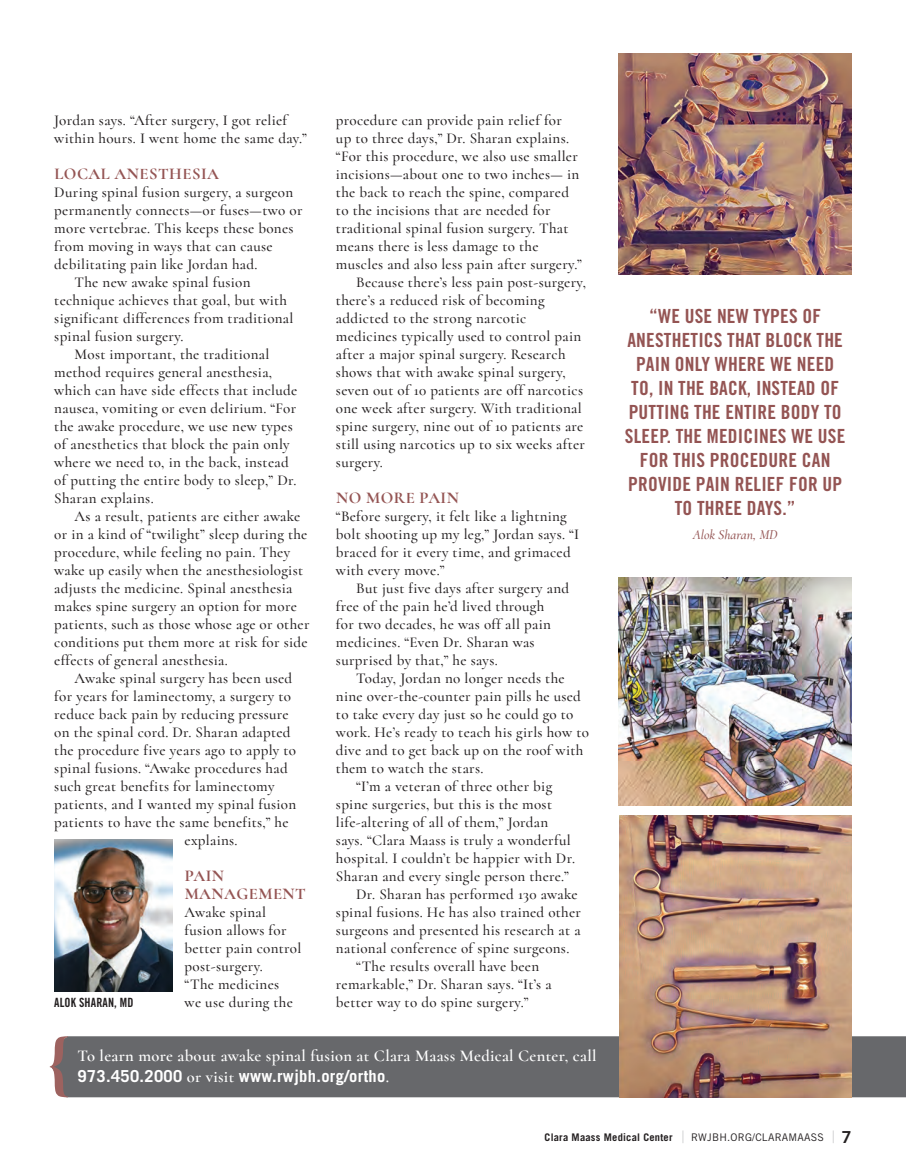
<style>
.page{position:relative;width:906px;height:1175px;background:#fff}
.page>*{position:absolute;margin:0;border:0;box-sizing:border-box;transform-origin:0 0}
.t1{font:19.5px/24px "Trade Gothic Bold Cond Twenty";letter-spacing:.01em;color:#945453;text-align:center}
.t2{font:600 16.5px "Cormorant";letter-spacing:.02em;color:#fff}
.t3{font:700 16.5px/18px "Cormorant";letter-spacing:.03em;color:#945453}
.t4{font:700 16.5px "Trade Gothic";letter-spacing:.02em;color:#fff}
.t5{font:500 15px/18px "Cormorant";letter-spacing:.02em;color:#231f20}
.t6{font:italic 500 13.5px "Cormorant";color:#945453}
.t7{font:12.75px "Trade Gothic Bold Cond Twenty";letter-spacing:.01em;color:#231f20;scale:.95 1}
.t8{font:700 10.5px "Trade Gothic";letter-spacing:.02em;color:#231f20}
.s1{font-family:"Cormorant";font-weight:600}
.s2{font-weight:300;font-size:17.1px;color:#808285}
.s3{font-weight:400}
.s4{font-family:"Trade Gothic Bold Two";font-weight:400;font-size:16.5px}
</style>
<div class="page">
<div style="left:68px;top:1036px;width:837px;height:61px;background:#67686b"></div>
<svg style="left:50px;top:1036px;width:18px;height:61px"></svg>
<img style="left:54px;top:839px;width:118px;height:152px">
<img style="left:618px;top:53px;width:233px;height:221px">
<img style="left:618px;top:578px;width:233px;height:227px">
<img style="left:619px;top:815px;width:232px;height:282px">
<p class="t5" style="left:54px;top:111px;width:254px">Jordan says. “After surgery, I got relief within hours. I went home the same day.”</p>
<p class="t3" style="left:54px;top:165px;width:166px">LOCAL ANESTHESIA</p>
<p class="t5" style="left:54px;top:183px;width:240px">During spinal fusion surgery, a surgeon</p>
<p class="t5" style="left:54px;top:201px;width:250px">permanently connects—or fuses—two or</p>
<p class="t5" style="left:54px;top:219px;width:241px">more vertebrae. This keeps these bones</p>
<p class="t5" style="left:54px;top:237px;width:220px">from moving in ways that can cause</p>
<p class="t5" style="left:54px;top:255px;width:204px">debilitating pain like Jordan had.</p>
<p class="t5" style="left:75px;top:273px;width:177px">The new awake spinal fusion</p>
<p class="t5" style="left:54px;top:291px;width:234px">technique achieves that goal, but with</p>
<p class="t5" style="left:54px;top:309px;width:240px">significant differences from traditional</p>
<p class="t5" style="left:54px;top:327px;width:131px">spinal fusion surgery.</p>
<p class="t5" style="left:75px;top:345px;width:196px">Most important, the traditional</p>
<p class="t5" style="left:54px;top:363px;width:219px">method requires general anesthesia,</p>
<p class="t5" style="left:54px;top:381px;width:244px">which can have side effects that include</p>
<p class="t5" style="left:54px;top:399px;width:243px">nausea, vomiting or even delirium. “For</p>
<p class="t5" style="left:54px;top:417px;width:240px">the awake procedure, we use new types</p>
<p class="t5" style="left:54px;top:435px;width:237px">of anesthetics that block the pain only</p>
<p class="t5" style="left:54px;top:453px;width:236px">where we need to, in the back, instead</p>
<p class="t5" style="left:54px;top:471px;width:243px">of putting the entire body to sleep,” Dr.</p>
<p class="t5" style="left:54px;top:489px;width:101px">Sharan explains.</p>
<p class="t5" style="left:75px;top:507px;width:227px">As a result, patients are either awake</p>
<p class="t5" style="left:54px;top:525px;width:254px">or in a kind of “twilight” sleep during the</p>
<p class="t5" style="left:54px;top:543px;width:237px">procedure, while feeling no pain. They</p>
<p class="t5" style="left:54px;top:561px;width:250px">wake up easily when the anesthesiologist</p>
<p class="t5" style="left:54px;top:579px;width:240px">adjusts the medicine. Spinal anesthesia</p>
<p class="t5" style="left:54px;top:597px;width:244px">makes spine surgery an option for more</p>
<p class="t5" style="left:54px;top:615px;width:256px">patients, such as those whose age or other</p>
<p class="t5" style="left:54px;top:633px;width:255px">conditions put them more at risk for side</p>
<p class="t5" style="left:54px;top:651px;width:175px">effects of general anesthesia.</p>
<p class="t5" style="left:75px;top:669px;width:219px">Awake spinal surgery has been used</p>
<p class="t5" style="left:54px;top:687px;width:238px">for years for laminectomy, a surgery to</p>
<p class="t5" style="left:54px;top:705px;width:236px">reduce back pain by reducing pressure</p>
<p class="t5" style="left:54px;top:723px;width:238px">on the spinal cord. Dr. Sharan adapted</p>
<p class="t5" style="left:54px;top:741px;width:243px">the procedure five years ago to apply to</p>
<p class="t5" style="left:54px;top:759px;width:235px">spinal fusions. “Awake procedures had</p>
<p class="t5" style="left:54px;top:777px;width:222px">such great benefits for laminectomy</p>
<p class="t5" style="left:54px;top:795px;width:243px">patients, and I wanted my spinal fusion</p>
<p class="t5" style="left:54px;top:813px;width:236px">patients to have the same benefits,” he</p>
<p class="t5" style="left:184px;top:831px;width:54px">explains.</p>
<p class="t3" style="left:184px;top:867px;width:123px">PAIN<br>MANAGEMENT</p>
<p class="t5" style="left:184px;top:903px;width:118px">Awake spinal fusion allows for better pain control post-surgery.<br>“The medicines<br>we use during the</p>
<p class="t5" style="left:336px;top:111px;width:227px">procedure can provide pain relief for</p>
<p class="t5" style="left:336px;top:129px;width:234px">up to three days,” Dr. Sharan explains.</p>
<p class="t5" style="left:336px;top:147px;width:243px">“For this procedure, we also use smaller</p>
<p class="t5" style="left:336px;top:165px;width:244px">incisions—about one to two inches— in</p>
<p class="t5" style="left:336px;top:183px;width:234px">the back to reach the spine, compared</p>
<p class="t5" style="left:336px;top:201px;width:216px">to the incisions that are needed for</p>
<p class="t5" style="left:336px;top:219px;width:234px">traditional spinal fusion surgery. That</p>
<p class="t5" style="left:336px;top:237px;width:204px">means there is less damage to the</p>
<p class="t5" style="left:336px;top:255px;width:247px">muscles and also less pain after surgery.”</p>
<p class="t5" style="left:356px;top:273px;width:231px">Because there’s less pain post-surgery,</p>
<p class="t5" style="left:336px;top:291px;width:210px">there’s a reduced risk of becoming</p>
<p class="t5" style="left:336px;top:309px;width:192px">addicted to the strong narcotic</p>
<p class="t5" style="left:336px;top:327px;width:247px">medicines typically used to control pain</p>
<p class="t5" style="left:336px;top:345px;width:231px">after a major spinal surgery. Research</p>
<p class="t5" style="left:336px;top:363px;width:231px">shows that with awake spinal surgery,</p>
<p class="t5" style="left:336px;top:381px;width:248px">seven out of 10 patients are off narcotics</p>
<p class="t5" style="left:336px;top:399px;width:247px">one week after surgery. With traditional</p>
<p class="t5" style="left:336px;top:417px;width:249px">spine surgery, nine out of 10 patients are</p>
<p class="t5" style="left:336px;top:435px;width:250px">still using narcotics up to six weeks after</p>
<p class="t5" style="left:336px;top:453px;width:48px">surgery.</p>
<p class="t3" style="left:336px;top:489px;width:124px">NO MORE PAIN</p>
<p class="t5" style="left:336px;top:507px;width:245px">“Before surgery, it felt like a lightning bolt shooting up my leg,” Jordan says. “I braced for it every time, and grimaced with every move.”</p>
<p class="t5" style="left:336px;top:579px;width:234px;text-indent:20px">But just five days after surgery and free of the pain he’d lived through<br>for two decades, he was off all pain medicines. “Even Dr. Sharan was surprised by that,” he says.</p>
<p class="t5" style="left:356px;top:669px;width:210px">Today, Jordan no longer needs the</p>
<p class="t5" style="left:336px;top:687px;width:246px">nine over-the-counter pain pills he used</p>
<p class="t5" style="left:336px;top:705px;width:239px">to take every day just so he could go to</p>
<p class="t5" style="left:336px;top:723px;width:254px">work. He’s ready to teach his girls how to</p>
<p class="t5" style="left:336px;top:741px;width:249px">dive and to get back up on the roof with</p>
<p class="t5" style="left:336px;top:759px;width:149px">them to watch the stars.</p>
<p class="t5" style="left:356px;top:777px;width:197px">“I’m a veteran of three other big</p>
<p class="t5" style="left:336px;top:795px;width:217px">spine surgeries, but this is the most</p>
<p class="t5" style="left:336px;top:813px;width:214px">life-altering of all of them,” Jordan</p>
<p class="t5" style="left:336px;top:831px;width:236px">says. “Clara Maass is truly a wonderful</p>
<p class="t5" style="left:336px;top:849px;width:240px">hospital. I couldn’t be happier with Dr.</p>
<p class="t5" style="left:336px;top:867px;width:234px">Sharan and every single person there.”</p>
<p class="t5" style="left:356px;top:885px;width:223px">Dr. Sharan has performed 130 awake</p>
<p class="t5" style="left:336px;top:903px;width:246px">spinal fusions. He has also trained other</p>
<p class="t5" style="left:336px;top:921px;width:246px">surgeons and presented his research at a</p>
<p class="t5" style="left:336px;top:939px;width:235px">national conference of spine surgeons.</p>
<p class="t5" style="left:356px;top:957px;width:184px">“The results overall have been</p>
<p class="t5" style="left:336px;top:975px;width:217px">remarkable,” Dr. Sharan says. “It’s a</p>
<p class="t5" style="left:336px;top:993px;width:194px">better way to do spine surgery.”</p>
<p class="t2" style="left:77px;top:1046px;width:520px">To learn more about awake spinal fusion at Clara Maass Medical Center, call</p>
<p class="t4" style="left:77px;top:1066px;width:313px">973.450.2000 <span class="s1">or visit</span> www.rwjbh.org/ortho<span class="s1">.</span></p>
<p class="t7" style="left:54px;top:995px;width:85px">ALOK SHARAN, MD</p>
<h1 class="t1" style="left:624px;top:304px;width:222px">“WE USE NEW TYPES OF<br>ANESTHETICS THAT BLOCK THE<br>PAIN ONLY WHERE WE NEED<br>TO, IN THE BACK, INSTEAD OF<br>PUTTING THE ENTIRE BODY TO<br>SLEEP. THE MEDICINES WE USE<br>FOR THIS PROCEDURE CAN<br>PROVIDE PAIN RELIEF FOR UP<br>TO THREE DAYS.”</h1>
<p class="t6" style="left:692px;top:527px;width:86px">Alok Sharan, MD</p>
<p class="t8" style="left:544px;top:1131px;width:308px">Clara Maass Medical Center <span class="s2">|</span> <span class="s3">RWJBH.ORG/CLARAMAASS</span> <span class="s2">|</span> <span class="s4">7</span></p>
</div>
